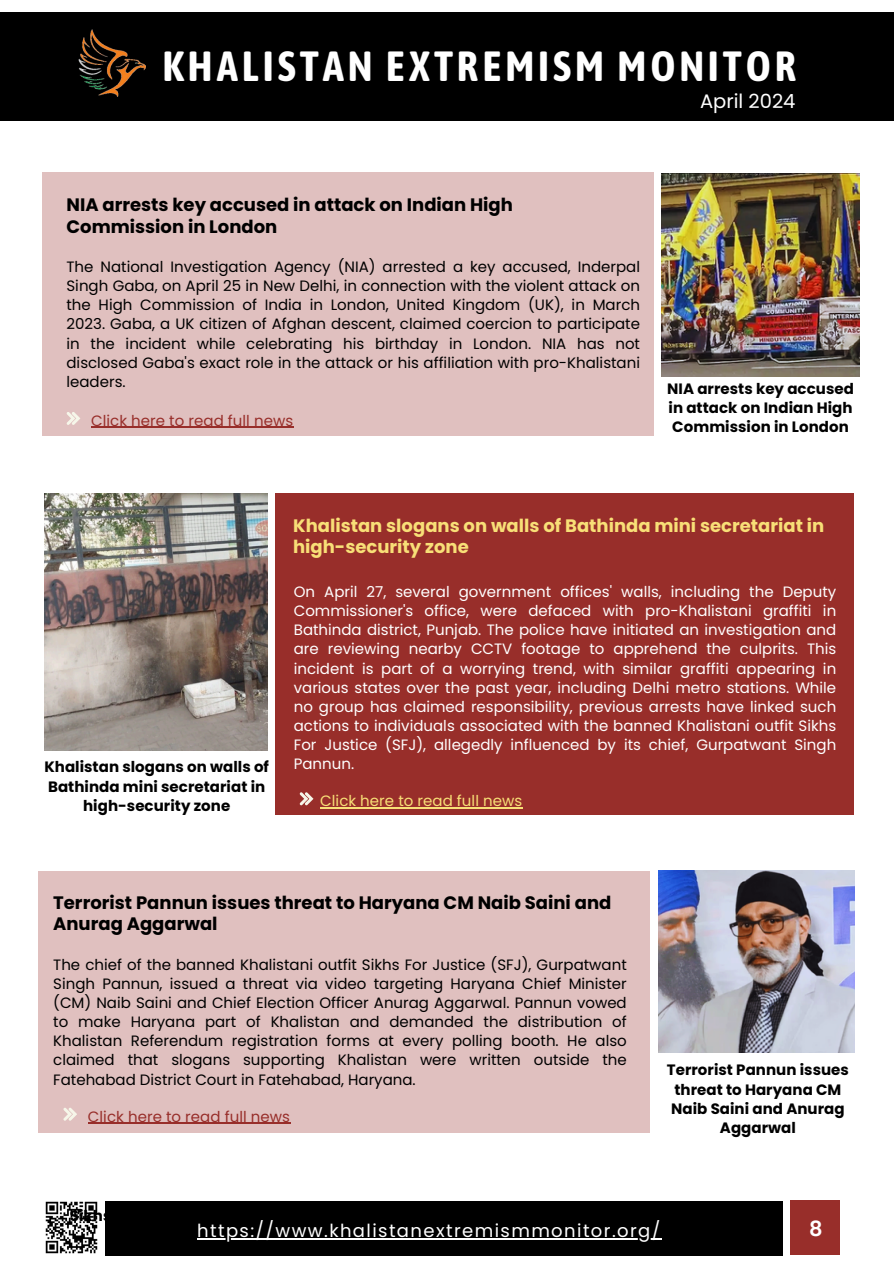
<style>
.page{position:relative;width:894px;height:1264px;background:#fff}
.page>*{position:absolute;margin:0;border:0;box-sizing:border-box;transform-origin:0 0}
.t1{font:700 42px "Asap Condensed";letter-spacing:.09em;color:#fff}
.t2{font:600 21px "Poppins";color:#fff}
.t3{font:19.5px "Poppins";color:#fff}
.t4{font:700 18px/21.3px "Poppins";color:#000}
.t5{font:700 18px/21.3px "Poppins";color:#f8df77}
.t6{font:18px "Poppins";letter-spacing:.08em;color:#fff}
.t7{font:15px/19.2px "Poppins";color:#000;text-align:justify}
.t8{font:15px/19.2px "Poppins";color:#fff;text-align:justify}
.t9{font:700 15px/19.2px "Poppins";letter-spacing:.005em;color:#000;text-align:center}
.t10{font:15px "Poppins";letter-spacing:.005em;color:#982e2a}
.t11{font:15px "Poppins";letter-spacing:.005em;color:#f8df77}
</style>
<div class="page">
<div style="left:0;top:12px;width:893px;height:109px;background:#000"></div>
<img style="left:78px;top:29px;width:67px;height:68px">
<div style="left:276px;top:493px;width:577px;height:321px;background:#982e2a"></div>
<svg style="left:300px;top:792px;width:13px;height:13px"></svg>
<div style="left:105px;top:1201px;width:677px;height:55px;background:#000"></div>
<div style="left:790px;top:1200px;width:49px;height:54px;background:#982e2a"></div>
<hr style="left:197px;top:1238px;width:464px;height:1px;background:#fff">
<img style="left:45px;top:1201px;width:53px;height:53px">
<div style="left:42px;top:172px;width:611px;height:264px;background:#e0c0bf"></div>
<svg style="left:67px;top:412px;width:13px;height:13px"></svg>
<div style="left:39px;top:870px;width:610px;height:262px;background:#e0c0bf"></div>
<svg style="left:63px;top:1108px;width:14px;height:12px"></svg>
<img style="left:661px;top:173px;width:198px;height:203px">
<img style="left:44px;top:493px;width:223px;height:257px">
<hr style="left:320px;top:807px;width:202px;height:1px;background:#f8df77">
<hr style="left:91px;top:427px;width:202px;height:1px;background:#982e2a">
<hr style="left:88px;top:1122px;width:202px;height:1px;background:#982e2a">
<img style="left:658px;top:870px;width:196px;height:182px">
<p class="t1" style="left:162px;top:42px;width:635px">KHALISTAN EXTREMISM MONITOR</p>
<p class="t3" style="left:700px;top:88px;width:97px">April 2024</p>
<h4 class="t4" style="left:66px;top:194px;width:448px">NIA arrests key accused in attack on Indian High<br>Commission in London</h4>
<h2 class="t7" style="left:66px;top:257px;width:575px">The National Investigation Agency (NIA) arrested a key accused, Inderpal Singh Gaba, on April 25 in New Delhi, in connection with the violent attack on the High Commission of India in London, United Kingdom (UK), in March 2023. Gaba, a UK citizen of Afghan descent, claimed coercion to participate in the incident while celebrating his birthday in London. NIA has not disclosed Gaba's exact role in the attack or his affiliation with pro-Khalistani leaders.</h2>
<p class="t10" style="left:91px;top:410px;width:203px">Click here to read full news</p>
<p class="t9" style="left:667px;top:379px;width:188px;text-align:justify">NIA arrests key accused in attack on Indian High Commission in London</p>
<p class="t9" style="left:44px;top:757px;width:226px">Khalistan slogans on walls of<br>Bathinda mini secretariat in high-security zone</p>
<p class="t5" style="left:293px;top:514px;width:532px">Khalistan slogans on walls of Bathinda mini secretariat in high-security zone</p>
<p class="t8" style="left:294px;top:582px;width:544px">On April 27, several government offices' walls, including the Deputy Commissioner's office, were defaced with pro-Khalistani graffiti in Bathinda district, Punjab. The police have initiated an investigation and are reviewing nearby CCTV footage to apprehend the culprits. This incident is part of a worrying trend, with similar graffiti appearing in various states over the past year, including Delhi metro stations. While no group has claimed responsibility, previous arrests have linked such actions to individuals associated with the banned Khalistani outfit Sikhs For Justice (SFJ), allegedly influenced by its chief, Gurpatwant Singh Pannun.</p>
<p class="t11" style="left:320px;top:790px;width:203px">Click here to read full news</p>
<h2 class="t4" style="left:53px;top:891px;width:559px">Terrorist Pannun issues threat to Haryana CM Naib Saini and<br>Anurag Aggarwal</h2>
<p class="t7" style="left:53px;top:954px;width:575px">The chief of the banned Khalistani outfit Sikhs For Justice (SFJ), Gurpatwant Singh Pannun, issued a threat via video targeting Haryana Chief Minister (CM) Naib Saini and Chief Election Officer Anurag Aggarwal. Pannun vowed to make Haryana part of Khalistan and demanded the distribution of Khalistan Referendum registration forms at every polling booth. He also claimed that slogans supporting Khalistan were written outside the Fatehabad District Court in Fatehabad, Haryana.</p>
<p class="t10" style="left:88px;top:1105px;width:203px">Click here to read full news</p>
<h4 class="t9" style="left:666px;top:1060px;width:183px">Terrorist Pannun issues threat to Haryana CM<br>Naib Saini and Anurag<br>Aggarwal</h4>
<h1 class="t6" style="left:197px;top:1218px;width:464px">https://www.khalistanextremismmonitor.org/</h1>
<h4 class="t2" style="left:809px;top:1213px;width:15px">8</h4>
</div>
